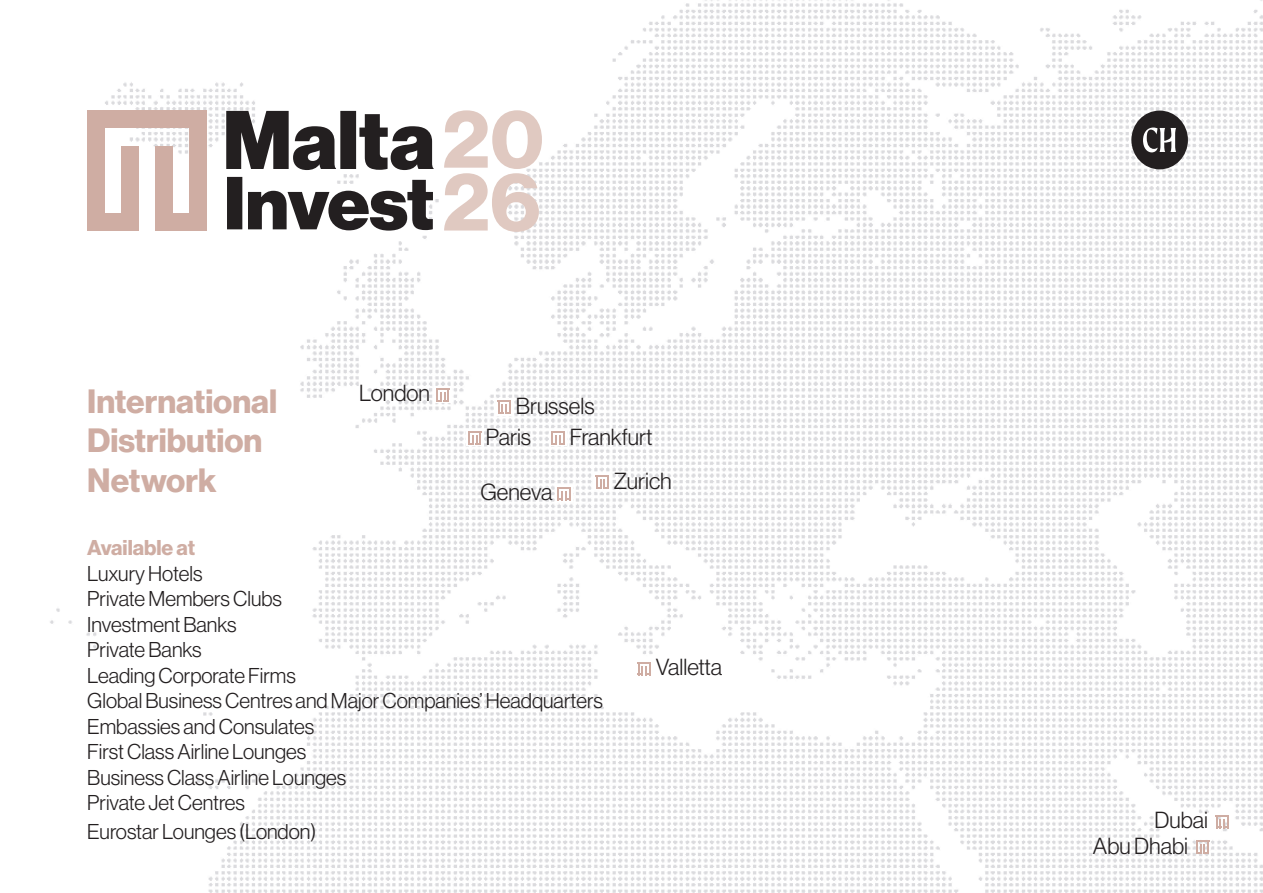
<style>
.page{position:relative;width:1263px;height:893px;background:#fff}
.page>*{position:absolute;margin:0;border:0;box-sizing:border-box;transform-origin:0 0}
.t1{font:81.9px/62.8px "N Haas Grotesk DS Pro 75 Bd";color:#e0c9c1}
.t2{font:33px/39.6px "N Haas Grotesk DS Pro 75 Bd";color:#cfada3}
.t3{font:22.8px/30.5px "N Haas Grotesk DS Pro 45 Lt";color:#231f20}
.t4{font:21px/25.5px "N Haas Grotesk DS Pro 45 Lt";color:#231f20}
.t5{font:21px "N Haas Grotesk DS Pro 75 Bd";color:#cfada3}
</style>
<div class="page">
<img style="left:50px;top:0;width:1213px;height:893px">
<div style="left:434px;top:387px;width:17px;height:16px;background:#fff"></div>
<svg style="left:436px;top:388px;width:13px;height:14px"></svg>
<svg style="left:636px;top:660px;width:17px;height:17px"></svg>
<svg style="left:637px;top:662px;width:14px;height:13px"></svg>
<div style="left:466px;top:430px;width:17px;height:16px;background:#fff"></div>
<svg style="left:468px;top:431px;width:13px;height:14px"></svg>
<svg style="left:594px;top:473px;width:17px;height:17px"></svg>
<svg style="left:596px;top:475px;width:13px;height:13px"></svg>
<div style="left:555px;top:485px;width:18px;height:17px;background:#fff"></div>
<svg style="left:557px;top:487px;width:14px;height:13px"></svg>
<div style="left:496px;top:399px;width:17px;height:17px;background:#fff"></div>
<svg style="left:498px;top:400px;width:13px;height:14px"></svg>
<div style="left:550px;top:429px;width:17px;height:17px;background:#fff"></div>
<svg style="left:551px;top:431px;width:14px;height:14px"></svg>
<div style="left:1203px;top:821px;width:18px;height:16px;background:#fff"></div>
<svg style="left:1215px;top:815px;width:14px;height:13px"></svg>
<svg style="left:1196px;top:840px;width:13px;height:14px"></svg>
<svg style="left:1131px;top:111px;width:57px;height:58px"></svg>
<svg style="left:227px;top:177px;width:206px;height:54px"></svg>
<svg style="left:226px;top:111px;width:208px;height:59px"></svg>
<div style="left:87px;top:111px;width:17px;height:120px;background:#cfada3"></div>
<div style="left:87px;top:111px;width:120px;height:17px;background:#cfada3"></div>
<div style="left:190px;top:111px;width:17px;height:120px;background:#cfada3"></div>
<div style="left:87px;top:213px;width:52px;height:18px;background:#cfada3"></div>
<div style="left:156px;top:213px;width:51px;height:18px;background:#cfada3"></div>
<div style="left:121px;top:146px;width:18px;height:85px;background:#cfada3"></div>
<div style="left:156px;top:146px;width:17px;height:85px;background:#cfada3"></div>
<h2 class="t2" style="left:87px;top:382px;width:191px">International<br>Distribution<br>Network</h2>
<h1 class="t1" style="left:442px;top:109px;width:103px">20<br>26</h1>
<p class="t3" style="left:359px;top:378px;width:72px">London</p>
<p class="t3" style="left:570px;top:391px;width:84px;text-indent:-54px">Brussels<br>Frankfurt</p>
<p class="t3" style="left:486px;top:421px;width:47px">Paris</p>
<p class="t3" style="left:480px;top:477px;width:73px">Geneva</p>
<p class="t3" style="left:614px;top:466px;width:59px">Zurich</p>
<p class="t5" style="left:87px;top:536px;width:109px">Available at</p>
<p class="t4" style="left:87px;top:561px;width:517px">Luxury Hotels<br>Private Members Clubs<br>Investment Banks<br>Private Banks<br>Leading Corporate Firms<br>Global Business Centres and Major Companies’ Headquarters<br>Embassies and Consulates<br>First Class Airline Lounges<br>Business Class Airline Lounges<br>Private Jet Centres</p>
<p class="t4" style="left:87px;top:819px;width:231px">Eurostar Lounges (London)</p>
<p class="t3" style="left:656px;top:652px;width:68px">Valletta</p>
<p class="t3" style="left:1154px;top:805px;width:55px">Dubai</p>
<p class="t3" style="left:1093px;top:830px;width:96px">Abu Dhabi</p>
</div>
